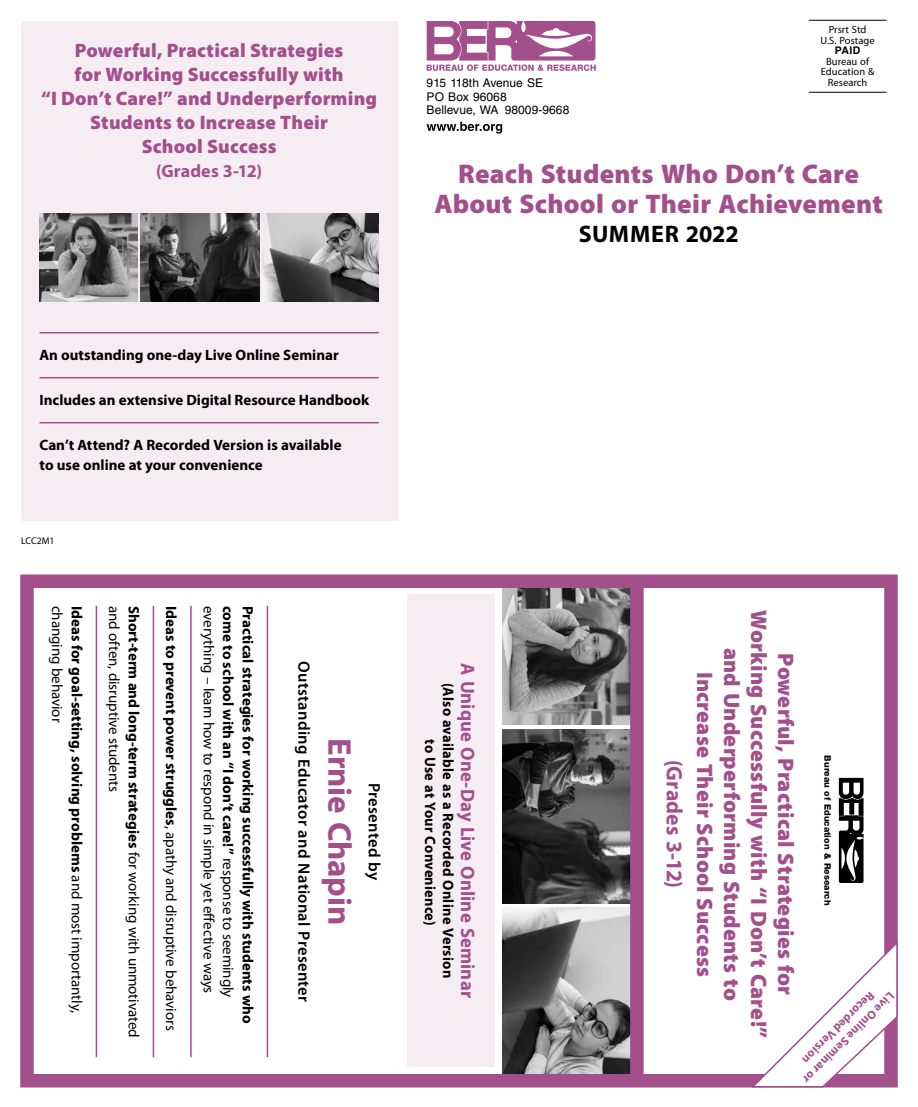
<style>
.page{position:relative;width:918px;height:1107px;background:#fff}
.page>*{position:absolute;margin:0;border:0;box-sizing:border-box;transform-origin:0 0}
.t1{font:700 33px "Myriad Pro";letter-spacing:-.005em;color:#a34f8b}
.t2{font:900 27px/30px "Myriad Pro";letter-spacing:.01em;color:#a34f8b;text-align:center}
.t3{font:700 24px "Myriad Pro";letter-spacing:.02em;color:#000}
.t4{font:900 22.5px/27px "Myriad Pro";letter-spacing:.01em;color:#a34f8b;text-align:center}
.t5{font:700 22.5px "Myriad Pro";letter-spacing:.005em;color:#a34f8b;scale:.96 1}
.t6{font:900 19.5px/24px "Myriad Pro";letter-spacing:.01em;color:#a34f8b;text-align:center}
.t7{font:700 19.5px "Myriad Pro";letter-spacing:.01em;color:#a34f8b;scale:.96 1}
.t8{font:700 18px "Myriad Pro";letter-spacing:.01em;color:#a34f8b}
.t9{font:600 16.5px "Myriad Pro";letter-spacing:.02em;color:#000}
.t10{font:700 15px/19.5px "Myriad Pro";color:#000}
.t11{font:15px "Myriad Pro";letter-spacing:-.005em;color:#000}
.t12{font:700 15px/18px "Myriad Pro";color:#000;text-align:center;scale:.96 1}
.t13{font:12px/13.5px "Helvetica LT Std";letter-spacing:.005em;color:#000}
.t14{font:700 12px "Myriad Pro";color:#a34f8b}
.t15{font:10.5px/10.5px "Myriad Pro";letter-spacing:.005em;color:#000;text-align:center}
.t16{font:700 10.5px "Helvetica LT Std";color:#000}
.t17{font:9.75px "Myriad Pro";letter-spacing:-.01em;color:#000}
.t18{font:800 9px "Helvetica Neue LT Std";color:#000}
.s1{font-weight:400}
.s2{font-weight:700}
</style>
<div class="page">
<div style="left:21px;top:21px;width:376px;height:499px;background:#f6edf3"></div>
<hr style="left:267px;top:606px;width:1px;height:451px;background:#a34f8b">
<hr style="left:190px;top:606px;width:2px;height:451px;background:#a34f8b">
<hr style="left:153px;top:606px;width:1px;height:451px;background:#a34f8b">
<hr style="left:96px;top:606px;width:1px;height:451px;background:#a34f8b">
<hr style="left:809px;top:20px;width:78px;height:1px;background:#000">
<hr style="left:809px;top:92px;width:78px;height:1px;background:#000">
<svg style="left:427px;top:21px;width:169px;height:50px"></svg>
<svg style="left:427px;top:122px;width:75px;height:12px"></svg>
<div style="left:407px;top:594px;width:88px;height:473px;background:#f6edf3"></div>
<hr style="left:40px;top:332px;width:339px;height:1px;background:#a34f8b">
<hr style="left:40px;top:377px;width:339px;height:1px;background:#a34f8b">
<hr style="left:40px;top:422px;width:339px;height:1px;background:#a34f8b">
<svg style="left:839px;top:778px;width:25px;height:105px"></svg>
<img style="left:502px;top:729px;width:128px;height:174px">
<img style="left:502px;top:589px;width:128px;height:136px">
<img style="left:502px;top:908px;width:128px;height:165px">
<div style="left:20px;top:574px;width:878px;height:514px;border:14px solid #a34f8b"></div>
<div style="left:630px;top:579px;width:14px;height:504px;background:#a34f8b"></div>
<img style="left:140px;top:213px;width:119px;height:89px">
<img style="left:40px;top:213px;width:97px;height:89px">
<img style="left:262px;top:213px;width:117px;height:89px">
<svg style="left:749px;top:941px;width:149px;height:147px"></svg>
<h3 class="t6" style="left:41px;top:38px;width:338px">Powerful, Practical Strategies<br>for Working Successfully with<br>“I Don’t Care!” and Underperforming<br>Students to Increase Their<br>School Success</h3>
<p class="t8" style="left:156px;top:159px;width:107px">(Grades 3‑12)</p>
<p class="t15" style="left:821px;top:24px;width:56px">Prsrt Std<br>U.S. Postage</p>
<p class="t16" style="left:835px;top:44px;width:27px">PAID</p>
<p class="t15" style="left:821px;top:56px;width:55px">Bureau of<br>Education &amp;</p>
<p class="t13" style="left:427px;top:76px;width:118px">915 118th Avenue SE</p>
<p class="t15" style="left:828px;top:77px;width:41px">Research</p>
<p class="t13" style="left:427px;top:90px;width:144px">PO Box 96068<br>Bellevue, WA 98009‑9668</p>
<h2 class="t2" style="left:434px;top:158px;width:450px">Reach Students Who Don’t Care<br>About School or Their Achievement</h2>
<h3 class="t3" style="left:579px;top:218px;width:161px">SUMMER 2022</h3>
<p class="t10" style="left:40px;top:345px;width:301px">An outstanding one-day Live Online Seminar</p>
<p class="t10" style="left:40px;top:390px;width:331px">Includes an extensive Digital Resource Handbook</p>
<p class="t10" style="left:40px;top:435px;width:304px">Can’t Attend? A Recorded Version is available to use online at your convenience</p>
<p class="t17" style="left:21px;top:535px;width:35px">LCC2M1</p>
<p class="t10" style="left:87px;top:606px;width:409px;rotate:90deg">Ideas for goal-setting, solving problems <span class="s1">and most importantly,</span></p>
<p class="t11" style="left:123px;top:606px;width:187px;rotate:90deg">and often, disruptive students</p>
<p class="t11" style="left:66px;top:606px;width:118px;rotate:90deg">changing behavior</p>
<p class="t10" style="left:144px;top:606px;width:433px;rotate:90deg">Short‑term and long‑term strategies <span class="s1">for working with unmotivated</span></p>
<p class="t10" style="left:238px;top:606px;width:393px;rotate:90deg">come to school with an “I don’t care!” <span class="s1">response to seemingly</span></p>
<p class="t10" style="left:258px;top:606px;width:419px;rotate:90deg">Practical strategies for working successfully with students who</p>
<p class="t11" style="left:180px;top:606px;width:427px;rotate:90deg"><span class="s2">Ideas to prevent power struggles</span>, apathy and disruptive behaviors</p>
<p class="t11" style="left:218px;top:606px;width:389px;rotate:90deg">everything – learn how to respond in simple yet effective ways</p>
<p class="t9" style="left:314px;top:661px;width:343px;rotate:90deg">Outstanding Educator and National Presenter</p>
<h1 class="t1" style="left:361px;top:738px;width:189px;rotate:90deg">Ernie Chapin</h1>
<p class="t9" style="left:385px;top:783px;width:99px;rotate:90deg">Presented by</p>
<h3 class="t7" style="left:481px;top:663px;width:350px;rotate:90deg">A Unique One-Day Live Online Seminar</h3>
<p class="t12" style="left:458px;top:683px;width:309px;rotate:90deg">(Also available as a Recorded Online Version to Use at Your Convenience)</p>
<h3 class="t5" style="left:689px;top:760px;width:135px;rotate:90deg">(Grades 3‑12)</h3>
<h3 class="t4" style="left:800px;top:610px;width:430px;rotate:90deg">Powerful, Practical Strategies for Working Successfully with “I Don’t Care!” and Underperforming Students to Increase Their School Success</h3>
<p class="t18" style="left:833px;top:755px;width:151px;rotate:90deg">Bureau of Education &amp; Research</p>
<p class="t14" style="left:878px;top:999px;width:98px;rotate:135deg">Recorded Version</p>
<p class="t14" style="left:898px;top:1000px;width:125px;rotate:135deg">Live Online Seminar or</p>
</div>
